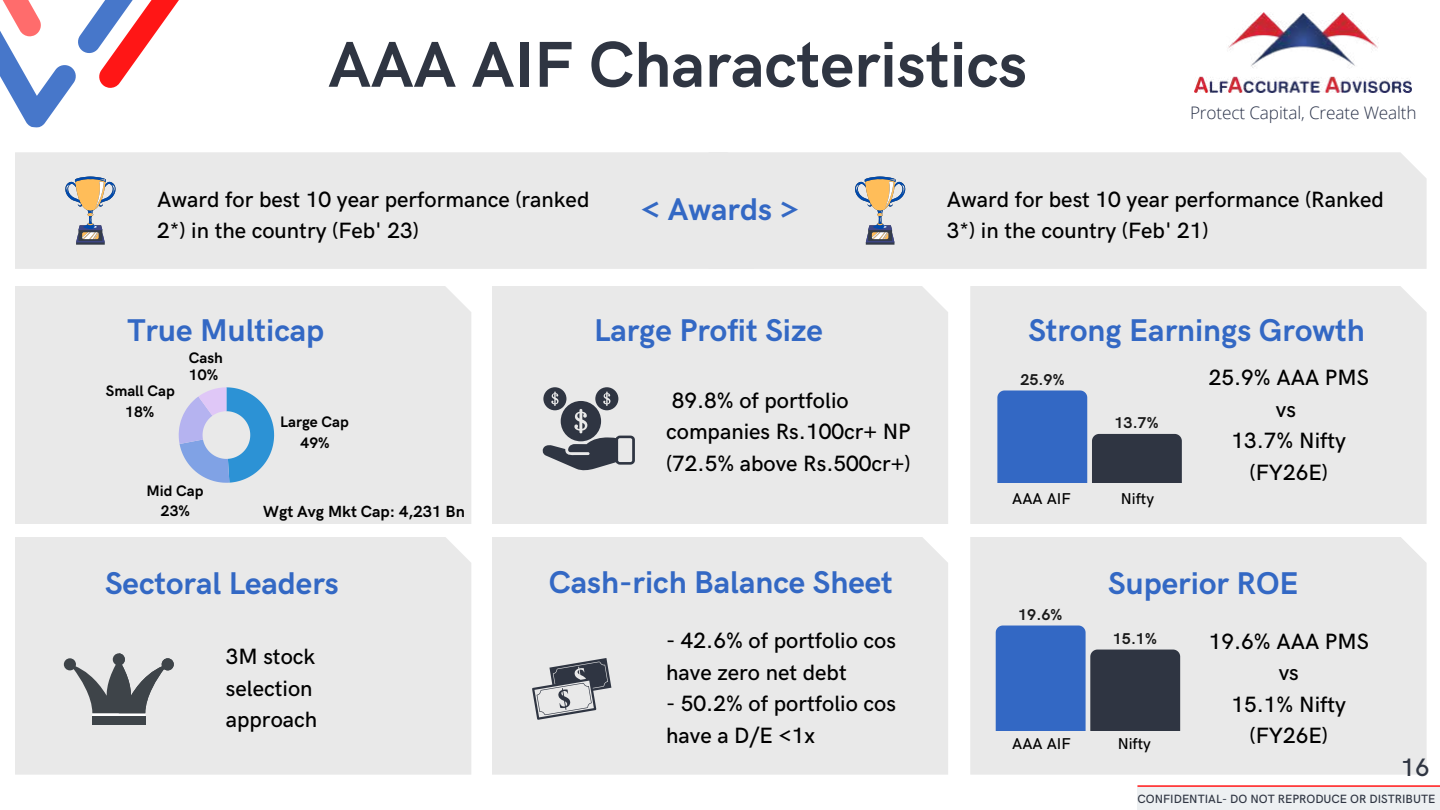
<style>
.page{position:relative;width:1440px;height:810px;background:#fff}
.page>*{position:absolute;margin:0;border:0;box-sizing:border-box;transform-origin:0 0}
.t1{font:700 65px "HK Grotesk";color:#2f3542}
.t2{font:700 31.6px "HK Grotesk";color:#3368c4}
.t3{font:500 25.3px "HK Grotesk";color:#2f3542}
.t4{font:500 22.2px/31.5px "HK Grotesk";color:#000}
.t5{font:300 17.2px "Open Sans";letter-spacing:-.01em;color:#2b334a}
.t6{font:700 16.2px "HK Grotesk";color:#000}
.t7{font:500 15.7px "HK Grotesk";color:#000}
.t8{font:700 15.7px "HK Grotesk";color:#191919}
.t9{font:700 15.2px/20.6px "HK Grotesk";color:#000;text-align:center}
.t10{font:500 12px "HK Grotesk";color:#2f3542}
</style>
<div class="page">
<svg style="left:0;top:0;width:179px;height:128px"></svg>
<img style="left:1195px;top:12px;width:217px;height:80px">
<div style="left:1137px;top:787px;width:303px;height:22px;background:#edf0f2"></div>
<hr style="left:1137px;top:785px;width:303px;height:2px;background:#ff1616">
<div style="left:754px;top:152px;width:673px;height:117px;background:#e9e9e9"></div>
<div style="left:15px;top:152px;width:739px;height:117px;background:#e9e9e9"></div>
<svg style="left:64px;top:177px;width:53px;height:68px;background:#c5bfb7"></svg>
<svg style="left:854px;top:177px;width:53px;height:68px;background:#c5bfb7"></svg>
<div style="left:15px;top:286px;width:456px;height:238px;background:#e9e9e9"></div>
<div style="left:492px;top:286px;width:456px;height:238px;background:#e9e9e9"></div>
<div style="left:970px;top:286px;width:457px;height:238px;background:#e9e9e9"></div>
<svg style="left:179px;top:387px;width:95px;height:96px;background:#9ebee4"></svg>
<svg style="left:542px;top:387px;width:93px;height:84px;background:#94969c"></svg>
<svg style="left:997px;top:390px;width:185px;height:93px;background:#617cac"></svg>
<div style="left:15px;top:537px;width:456px;height:238px;background:#e9e9e9"></div>
<div style="left:492px;top:537px;width:456px;height:238px;background:#e9e9e9"></div>
<div style="left:970px;top:537px;width:457px;height:238px;background:#e9e9e9"></div>
<div style="left:92px;top:716px;width:54px;height:8px;background:#3e4449"></div>
<svg style="left:64px;top:653px;width:110px;height:66px;background:#a6a8aa"></svg>
<svg style="left:532px;top:658px;width:79px;height:62px;background:#a8aaaf"></svg>
<svg style="left:996px;top:626px;width:184px;height:104px;background:#496698"></svg>
<h1 class="t1" style="left:328px;top:28px;width:700px">AAA AIF Characteristics</h1>
<p class="t5" style="left:1190px;top:101px;width:228px">Protect Capital, Create Wealth</p>
<p class="t4" style="left:157px;top:184px;width:434px">Award for best 10 year performance (ranked<br>2*) in the country (Feb' 23)</p>
<h2 class="t2" style="left:641px;top:192px;width:159px">&lt; Awards &gt;</h2>
<h2 class="t2" style="left:127px;top:313px;width:198px">True Multicap</h2>
<h2 class="t2" style="left:594px;top:313px;width:230px">Large Profit Size</h2>
<p class="t9" style="left:106px;top:381px;width:70px">Small Cap<br>18%</p>
<p class="t9" style="left:189px;top:349px;width:36px;line-height:17.4px;text-align:left">Cash<br>10%</p>
<p class="t9" style="left:146px;top:481px;width:58px">Mid Cap<br>23%</p>
<p class="t9" style="left:280px;top:412px;width:70px">Large Cap<br>49%</p>
<p class="t6" style="left:263px;top:503px;width:203px">Wgt Avg Mkt Cap: 4,231 Bn</p>
<p class="t4" style="left:666px;top:385px;width:246px">89.8% of portfolio companies Rs.100cr+ NP (72.5% above Rs.500cr+)</p>
<p class="t4" style="left:947px;top:184px;width:438px">Award for best 10 year performance (Ranked<br>3*) in the country (Feb' 21)</p>
<h2 class="t2" style="left:1028px;top:313px;width:338px">Strong Earnings Growth</h2>
<p class="t4" style="left:1209px;top:363px;width:162px;text-align:center">25.9% AAA PMS vs<br>13.7% Nifty (FY26E)</p>
<p class="t8" style="left:1020px;top:371px;width:46px">25.9%</p>
<p class="t8" style="left:1114px;top:414px;width:46px">13.7%</p>
<p class="t7" style="left:1012px;top:489px;width:60px">AAA AIF</p>
<p class="t7" style="left:1121px;top:489px;width:35px">Nifty</p>
<h2 class="t2" style="left:105px;top:566px;width:235px">Sectoral Leaders</h2>
<h2 class="t2" style="left:549px;top:564px;width:346px">Cash-rich Balance Sheet</h2>
<h2 class="t2" style="left:1108px;top:566px;width:192px">Superior ROE</h2>
<p class="t4" style="left:226px;top:642px;width:93px">3M stock selection approach</p>
<p class="t4" style="left:666px;top:626px;width:231px">- 42.6% of portfolio cos have zero net debt</p>
<p class="t4" style="left:666px;top:689px;width:231px">- 50.2% of portfolio cos have a D/E &lt;1x</p>
<p class="t8" style="left:1018px;top:606px;width:46px">19.6%</p>
<p class="t8" style="left:1113px;top:630px;width:46px">15.1%</p>
<p class="t7" style="left:1012px;top:735px;width:60px">AAA AIF</p>
<p class="t7" style="left:1118px;top:735px;width:35px">Nifty</p>
<p class="t4" style="left:1209px;top:626px;width:162px;text-align:center">19.6% AAA PMS vs<br>15.1% Nifty (FY26E)</p>
<p class="t3" style="left:1401px;top:753px;width:30px">16</p>
<p class="t10" style="left:1137px;top:793px;width:299px">CONFIDENTIAL- DO NOT REPRODUCE OR DISTRIBUTE</p>
</div>
